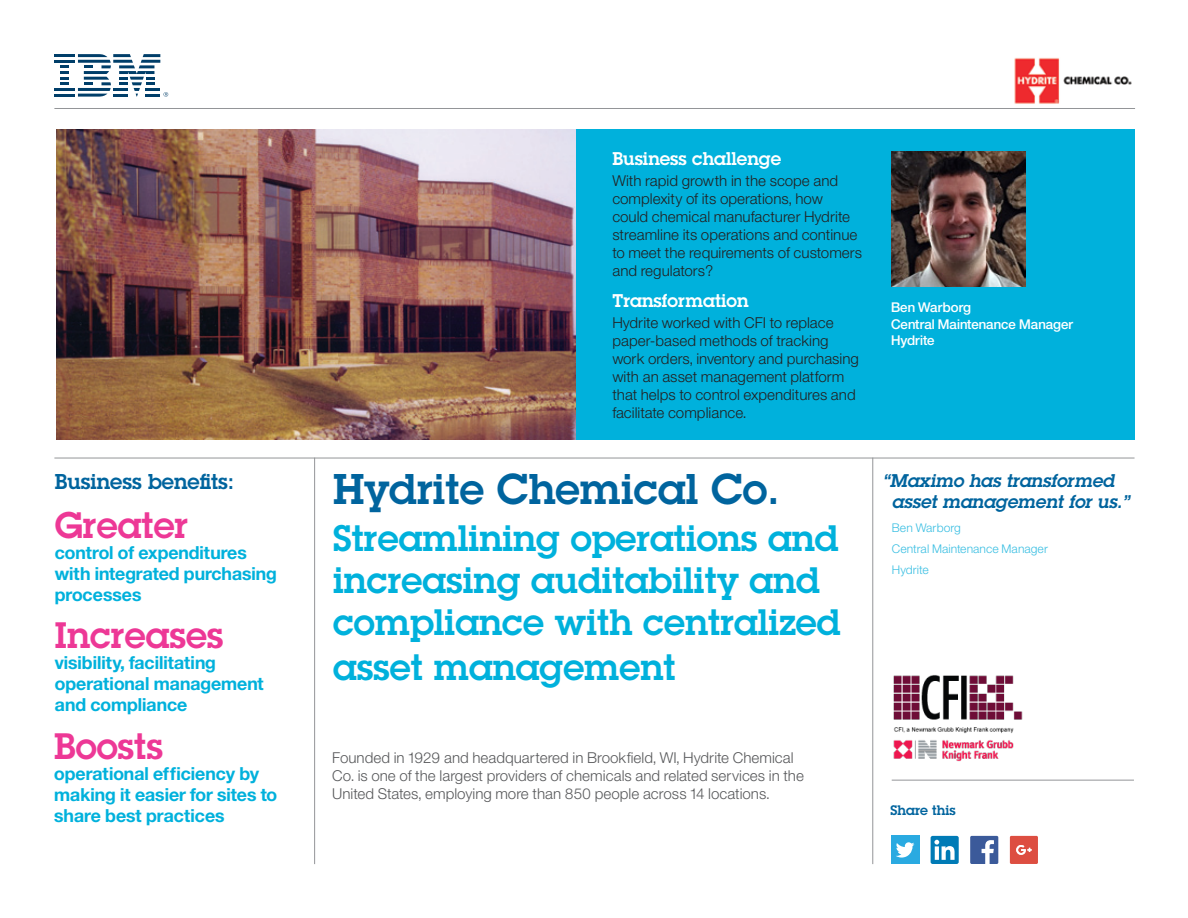
<style>
.page{position:relative;width:1188px;height:918px;background:#fff}
.page>*{position:absolute;margin:0;border:0;box-sizing:border-box;transform-origin:0 0}
.Title_-_Color_A{font:600 42px "Lubalin Graph Std";color:#00649e}
.Subtitle-Color_B{font:600 36px/43px "Lubalin Graph Std";color:#00b1dc}
.Benefits_First_Line{font:600 36px "Lubalin Graph Std";color:#ed3896}
.Sidebar_-_head_-_Col{font:600 21px "Lubalin Graph Std";color:#00649e}
.Benefits_First_Line-2{font:18px/21px "Helv Neue Boldfor IBM";color:#00b1dc}
.t1{font:italic 600 18px/21px "Lubalin Graph Std";color:#00649e}
.Sidebar_-_head_-_Col-2{font:600 18px "Lubalin Graph Std";color:#fff}
.Sidebar_-_body{font:15px/18px "Helv Neue Lightfor IBM";color:#231f20}
.Intro{font:15px/18px "Helv Neue Lightfor IBM";color:#57585a}
.t2{font:13.5px/16.5px "Helv Neue Mediumfor IBM";color:#fff}
.Sidebar_-_head_-__Fo{font:600 13.5px "Lubalin Graph Std";color:#00649e}
.Quote_-_small{font:12px/21px "Helv Neue Lightfor IBM";color:#38bee2}
</style>
<div class="page">
<img style="left:891px;top:675px;width:134px;height:106px">
<img style="left:56px;top:129px;width:520px;height:310px">
<div style="left:576px;top:129px;width:559px;height:310px;background:#00b1dc"></div>
<hr style="left:54px;top:54px;width:21px;height:3px;background:#003e69">
<hr style="left:54px;top:60px;width:21px;height:3px;background:#003e69">
<hr style="left:54px;top:88px;width:21px;height:3px;background:#003e69">
<svg style="left:60px;top:65px;width:9px;height:20px"></svg>
<hr style="left:54px;top:94px;width:21px;height:3px;background:#003e69">
<svg style="left:78px;top:54px;width:90px;height:43px"></svg>
<hr style="left:54px;top:108px;width:1081px;height:1px;background:#939598">
<hr style="left:54px;top:458px;width:1081px;height:1px;background:#939598">
<hr style="left:314px;top:458px;width:1px;height:406px;background:#939598">
<hr style="left:872px;top:458px;width:1px;height:406px;background:#939598">
<img style="left:1014px;top:58px;width:118px;height:46px">
<img style="left:891px;top:151px;width:135px;height:135px">
<hr style="left:892px;top:780px;width:242px;height:1px;background:#939598">
<div style="left:931px;top:836px;width:28px;height:28px;background:#007bb6;border-radius:2px"></div>
<svg style="left:934px;top:840px;width:21px;height:20px"></svg>
<div style="left:891px;top:836px;width:28px;height:28px;background:#2aaae1"></div>
<svg style="left:896px;top:842px;width:18px;height:16px"></svg>
<div style="left:970px;top:836px;width:28px;height:28px;background:#3b5a9a;border-radius:2px"></div>
<svg style="left:982px;top:840px;width:12px;height:24px"></svg>
<svg style="left:1010px;top:836px;width:28px;height:28px"></svg>
<p class="Sidebar_-_head_-_Col" style="left:55px;top:468px;width:181px">Business benefits:</p>
<p class="Benefits_First_Line" style="left:55px;top:502px;width:135px">Greater</p>
<p class="Benefits_First_Line-2" style="left:55px;top:542px;width:223px">control of expenditures with integrated purchasing processes</p>
<p class="Benefits_First_Line" style="left:55px;top:611px;width:170px">Increases</p>
<p class="Benefits_First_Line-2" style="left:55px;top:651px;width:211px">visibility, facilitating operational management and compliance</p>
<p class="Benefits_First_Line" style="left:54px;top:722px;width:110px">Boosts</p>
<p class="Benefits_First_Line-2" style="left:54px;top:762px;width:225px">operational efficiency by making it easier for sites to share best practices</p>
<p class="Sidebar_-_head_-_Col-2" style="left:612px;top:146px;width:170px">Business challenge</p>
<p class="Sidebar_-_body" style="left:612px;top:171px;width:251px">With rapid growth in the scope and complexity of its operations, how could chemical manufacturer Hydrite streamline its operations and continue to meet the requirements of customers and regulators?</p>
<p class="Sidebar_-_head_-_Col-2" style="left:612px;top:289px;width:138px">Transformation</p>
<p class="Sidebar_-_body" style="left:612px;top:313px;width:248px">Hydrite worked with CFI to replace paper-based methods of tracking work orders, inventory and purchasing with an asset management platform that helps to control expenditures and facilitate compliance.</p>
<p class="Title_-_Color_A" style="left:333px;top:461px;width:448px">Hydrite Chemical Co.</p>
<p class="Subtitle-Color_B" style="left:333px;top:516px;width:509px">Streamlining operations and increasing auditability and compliance with centralized asset management</p>
<p class="t2" style="left:891px;top:299px;width:184px">Ben Warborg<br>Central Maintenance Manager<br>Hydrite</p>
<p class="t1" style="left:892px;top:470px;width:239px;text-indent:-9px">“Maximo has transformed asset management for us.”</p>
<p class="Quote_-_small" style="left:892px;top:517px;width:157px">Ben Warborg<br>Central Maintenance Manager<br>Hydrite</p>
<p class="Intro" style="left:332px;top:748px;width:473px">Founded in 1929 and headquartered in Brookfield, WI, Hydrite Chemical<br>Co. is one of the largest providers of chemicals and related services in the<br>United States, employing more than 850 people across 14 locations.</p>
<p class="Sidebar_-_head_-__Fo" style="left:890px;top:801px;width:67px">Share this</p>
</div>
